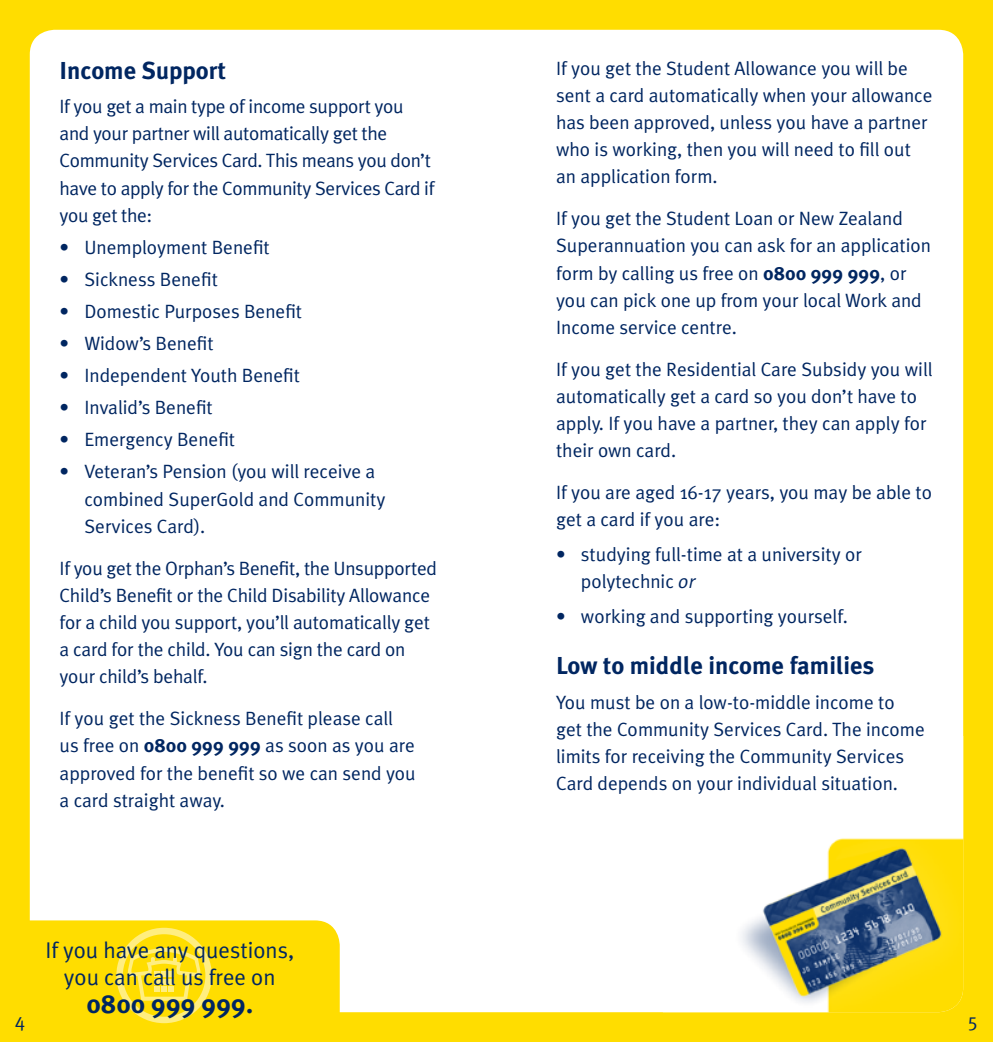
<style>
.page{position:relative;width:993px;height:1042px;background:#fff}
.page>*{position:absolute;margin:0;border:0;box-sizing:border-box;transform-origin:0 0}
.t1{font:700 26.25px "Meta Plus";color:#002661}
.t2{font:700 24.5px "Meta Plus";color:#002661}
.t3{font:22.75px/27.1px "Meta Plus Normal";color:#002661;text-align:center}
.t4{font:19.25px/27.1px "Meta Plus Normal";color:#002661}
.t5{font:19.25px/27.1px "Meta Plus Normal";letter-spacing:-.02em;color:#002661}
.s1{font-family:"Meta Plus";font-weight:700}
.s2{font-style:italic}
</style>
<div class="page">
<div style="left:0;top:0;width:992px;height:1042px;background:#fd0"></div>
<div style="left:30px;top:30px;width:932px;height:982px;background:#fff;border-radius:25px"></div>
<img style="left:741px;top:838px;width:221px;height:174px">
<div style="left:0;top:920px;width:339px;height:122px;background:#fd0;border-radius:25px"></div>
<svg style="left:116px;top:928px;width:96px;height:95px"></svg>
<p class="t2" style="left:60px;top:56px;width:168px">Income Support</p>
<p class="t5" style="left:60px;top:93px;width:376px">If you get a main type of income support you and your partner will automatically get the Community Services Card. This means you don’t have to apply for the Community Services Card if you get the:</p>
<p class="t4" style="left:60px;top:233px;width:212px">• Unemployment Benefit</p>
<p class="t4" style="left:60px;top:265px;width:160px">• Sickness Benefit</p>
<p class="t4" style="left:60px;top:297px;width:244px">• Domestic Purposes Benefit</p>
<p class="t4" style="left:60px;top:329px;width:155px">• Widow’s Benefit</p>
<p class="t4" style="left:60px;top:362px;width:242px">• Independent Youth Benefit</p>
<p class="t4" style="left:60px;top:394px;width:155px">• Invalid’s Benefit</p>
<p class="t4" style="left:60px;top:426px;width:177px">• Emergency Benefit</p>
<p class="t4" style="left:84px;top:458px;width:302px;text-indent:-25px">• Veteran’s Pension (you will receive a combined SuperGold and Community<br>Services Card).</p>
<p class="t4" style="left:60px;top:554px;width:379px">If you get the Orphan’s Benefit, the Unsupported Child’s Benefit or the Child Disability Allowance for a child you support, you’ll automatically get a card for the child. You can sign the card on your child’s behalf.</p>
<p class="t4" style="left:60px;top:705px;width:357px">If you get the Sickness Benefit please call us free on <span class="s1">0800 999 999</span> as soon as you are approved for the benefit so we can send you a card straight away.</p>
<p class="t4" style="left:556px;top:54px;width:378px">If you get the Student Allowance you will be sent a card automatically when your allowance has been approved, unless you have a partner who is working, then you will need to fill out an application form.</p>
<p class="t4" style="left:556px;top:205px;width:376px">If you get the Student Loan or New Zealand Superannuation you can ask for an application form by calling us free on <span class="s1">0800 999 999</span>, or you can pick one up from your local Work and Income service centre.</p>
<p class="t4" style="left:556px;top:355px;width:378px">If you get the Residential Care Subsidy you will automatically get a card so you don’t have to apply. If you have a partner, they can apply for their own card.</p>
<p class="t4" style="left:556px;top:479px;width:377px">If you are aged 16-17 years, you may be able to get a card if you are:</p>
<p class="t4" style="left:580px;top:540px;width:282px;text-indent:-25px">• studying full-time at a university or polytechnic <span class="s2">or</span></p>
<p class="t4" style="left:556px;top:602px;width:293px">• working and supporting yourself.</p>
<p class="t2" style="left:556px;top:652px;width:319px">Low to middle income families</p>
<p class="t4" style="left:556px;top:688px;width:370px">You must be on a low-to-middle income to get the Community Services Card. The income limits for receiving the Community Services Card depends on your individual situation.</p>
<p class="t3" style="left:45px;top:936px;width:250px">If you have any questions, you can call us free on</p>
<h1 class="t1" style="left:86px;top:988px;width:168px">0800 999 999.</h1>
<p class="t4" style="left:15px;top:1006px;width:12px">4</p>
<p class="t4" style="left:967px;top:1006px;width:12px">5</p>
</div>
